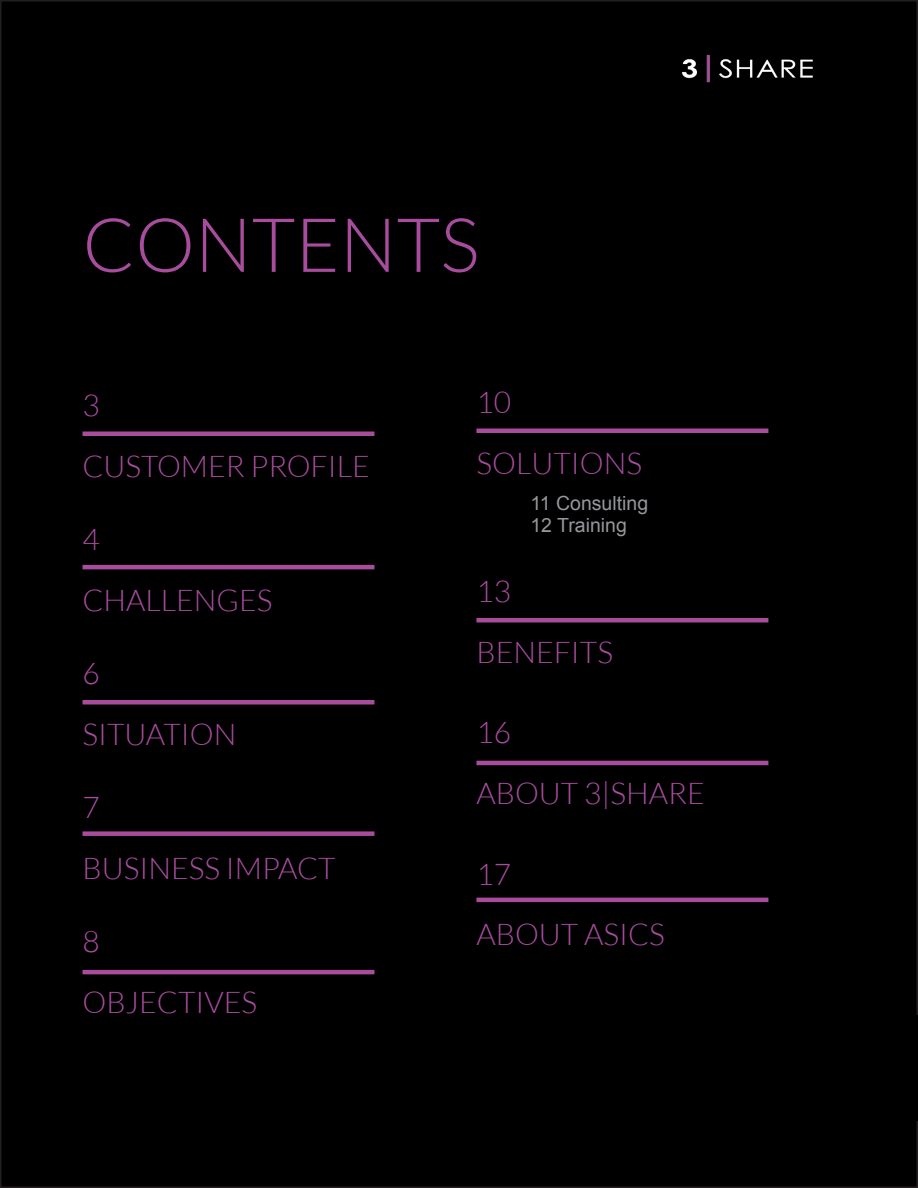
<style>
.page{position:relative;width:918px;height:1188px;background:#fff}
.page>*{position:absolute;margin:0;border:0;box-sizing:border-box;transform-origin:0 0}
.t1{font:300 75px "Lato";color:#a84c9d}
.t2{font:300 30px "Lato";color:#a84c9d}
.t3{font:19.5px "Arial";color:#95979a}
</style>
<div class="page">
<div style="left:1px;top:1px;width:916px;height:1186px;background:#000001"></div>
<img style="left:681px;top:54px;width:132px;height:29px">
<div style="left:82px;top:431px;width:292px;height:5px;background:#a84c9d"></div>
<div style="left:82px;top:700px;width:292px;height:5px;background:#a84c9d"></div>
<div style="left:82px;top:831px;width:292px;height:5px;background:#a84c9d"></div>
<hr style="left:476px;top:618px;width:292px;height:4px;background:#a84c9d">
<hr style="left:476px;top:761px;width:292px;height:4px;background:#a84c9d">
<hr style="left:476px;top:898px;width:292px;height:4px;background:#a84c9d">
<div style="left:476px;top:428px;width:292px;height:5px;background:#a84c9d"></div>
<hr style="left:82px;top:970px;width:292px;height:4px;background:#a84c9d">
<hr style="left:82px;top:565px;width:292px;height:4px;background:#a84c9d">
<p class="t1" style="left:82px;top:205px;width:398px">CONTENTS</p>
<p class="t2" style="left:82px;top:389px;width:19px">3</p>
<p class="t2" style="left:82px;top:450px;width:289px">CUSTOMER PROFILE</p>
<p class="t2" style="left:82px;top:523px;width:19px">4</p>
<p class="t2" style="left:82px;top:584px;width:191px">CHALLENGES</p>
<p class="t2" style="left:82px;top:657px;width:19px">6</p>
<p class="t2" style="left:82px;top:718px;width:156px">SITUATION</p>
<p class="t2" style="left:82px;top:791px;width:19px">7</p>
<p class="t2" style="left:82px;top:852px;width:255px">BUSINESS IMPACT</p>
<p class="t2" style="left:82px;top:925px;width:19px">8</p>
<p class="t2" style="left:82px;top:986px;width:176px">OBJECTIVES</p>
<p class="t2" style="left:476px;top:386px;width:36px">10</p>
<p class="t2" style="left:476px;top:447px;width:167px">SOLUTIONS</p>
<p class="t3" style="left:530px;top:490px;width:119px">11 Consulting</p>
<p class="t3" style="left:530px;top:512px;width:98px">12 Training</p>
<p class="t2" style="left:476px;top:575px;width:36px">13</p>
<p class="t2" style="left:476px;top:636px;width:138px">BENEFITS</p>
<p class="t2" style="left:476px;top:717px;width:36px">16</p>
<p class="t2" style="left:476px;top:777px;width:230px">ABOUT 3|SHARE</p>
<p class="t2" style="left:476px;top:858px;width:36px">17</p>
<p class="t2" style="left:476px;top:919px;width:190px">ABOUT ASICS</p>
</div>
